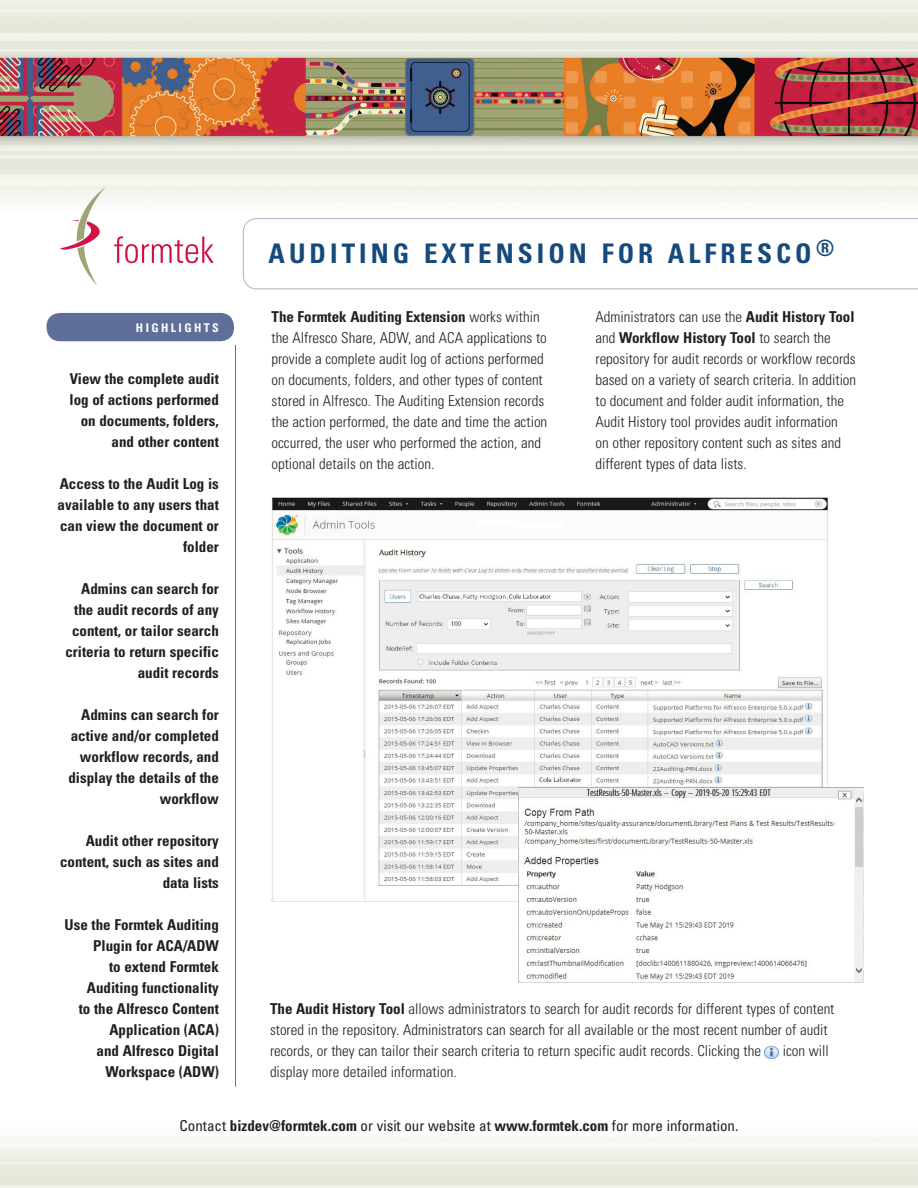
<style>
.page{position:relative;width:918px;height:1188px;background:#fff}
.page>*{position:absolute;margin:0;border:0;box-sizing:border-box;transform-origin:0 0}
.Head{font:700 condensed 27px "Univers";letter-spacing:.15em;color:#164a7d}
.Body_Text{font:300 condensed 15px/21px "Univers";color:#231f20}
.features{font:700 condensed 15px/21px "Univers";color:#231f20;text-align:right}
.t1{font:condensed 15px "Univers";color:#231f20}
.features-2{font:700 condensed 12px "Univers";letter-spacing:.2em;color:#fff}
.s1{font-weight:700}
</style>
<div class="page">
<div style="left:46px;top:313px;width:188px;height:28px;background:#5f6f98;border-radius:14px"></div>
<img style="left:0;top:0;width:918px;height:203px">
<svg style="left:243px;top:218px;width:675px;height:71px"></svg>
<svg style="left:114px;top:236px;width:99px;height:27px"></svg>
<svg style="left:59px;top:187px;width:47px;height:98px"></svg>
<hr style="left:235px;top:345px;width:1px;height:742px;background:#5f6f98">
<img style="left:272px;top:497px;width:556px;height:405px">
<svg style="left:765px;top:1047px;width:13px;height:11px"></svg>
<img style="left:518px;top:788px;width:346px;height:194px">
<p class="features-2" style="left:136px;top:320px;width:84px">HIGHLIGHTS</p>
<p class="features" style="left:70px;top:368px;width:151px">View the complete audit log of actions performed on documents, folders, and other content</p>
<p class="features" style="left:58px;top:473px;width:163px">Access to the Audit Log is available to any users that can view the document or folder</p>
<p class="features" style="left:65px;top:578px;width:155px">Admins can search for the audit records of any content, or tailor search criteria to return specific audit records</p>
<p class="features" style="left:68px;top:704px;width:152px">Admins can search for active and/or completed workflow records, and display the details of the workflow</p>
<p class="features" style="left:60px;top:830px;width:160px">Audit other repository content, such as sites and data lists</p>
<p class="features" style="left:65px;top:914px;width:156px">Use the Formtek Auditing<br>Plugin for ACA/ADW<br>to extend Formtek<br>Auditing functionality<br>to the Alfresco Content<br>Application (ACA)<br>and Alfresco Digital<br>Workspace (ADW)</p>
<p class="Head" style="left:269px;top:237px;width:568px">AUDITING EXTENSION FOR ALFRESCO<sup>®</sup></p>
<p class="Body_Text" style="left:272px;top:306px;width:277px"><span class="s1">The Formtek Auditing Extension</span> works within the Alfresco Share, ADW, and ACA applications to provide a complete audit log of actions performed on documents, folders, and other types of content stored in Alfresco. The Auditing Extension records the action performed, the date and time the action occurred, the user who performed the action, and optional details on the action.</p>
<p class="Body_Text" style="left:595px;top:306px;width:262px">Administrators can use the <span class="s1">Audit History Tool </span>and <span class="s1">Workflow History Tool</span> to search the repository for audit records or workflow records based on a variety of search criteria. In addition to document and folder audit information, the Audit History tool provides audit information<br>on other repository content such as sites and different types of data lists.</p>
<p class="Body_Text" style="left:270px;top:998px;width:566px"><span class="s1">The Audit History Tool</span> allows administrators to search for audit records for different types of content stored in the repository. Administrators can search for all available or the most recent number of audit records, or they can tailor their search criteria to return specific audit records. Clicking the</p>
<p class="Body_Text" style="left:783px;top:1040px;width:48px">icon will</p>
<p class="Body_Text" style="left:270px;top:1061px;width:188px">display more detailed information.</p>
<p class="t1" style="left:180px;top:1116px;width:560px">Contact <span class="s1">bizdev@formtek.com</span> or visit our website at <span class="s1">www.formtek.com</span> for more information.</p>
</div>
